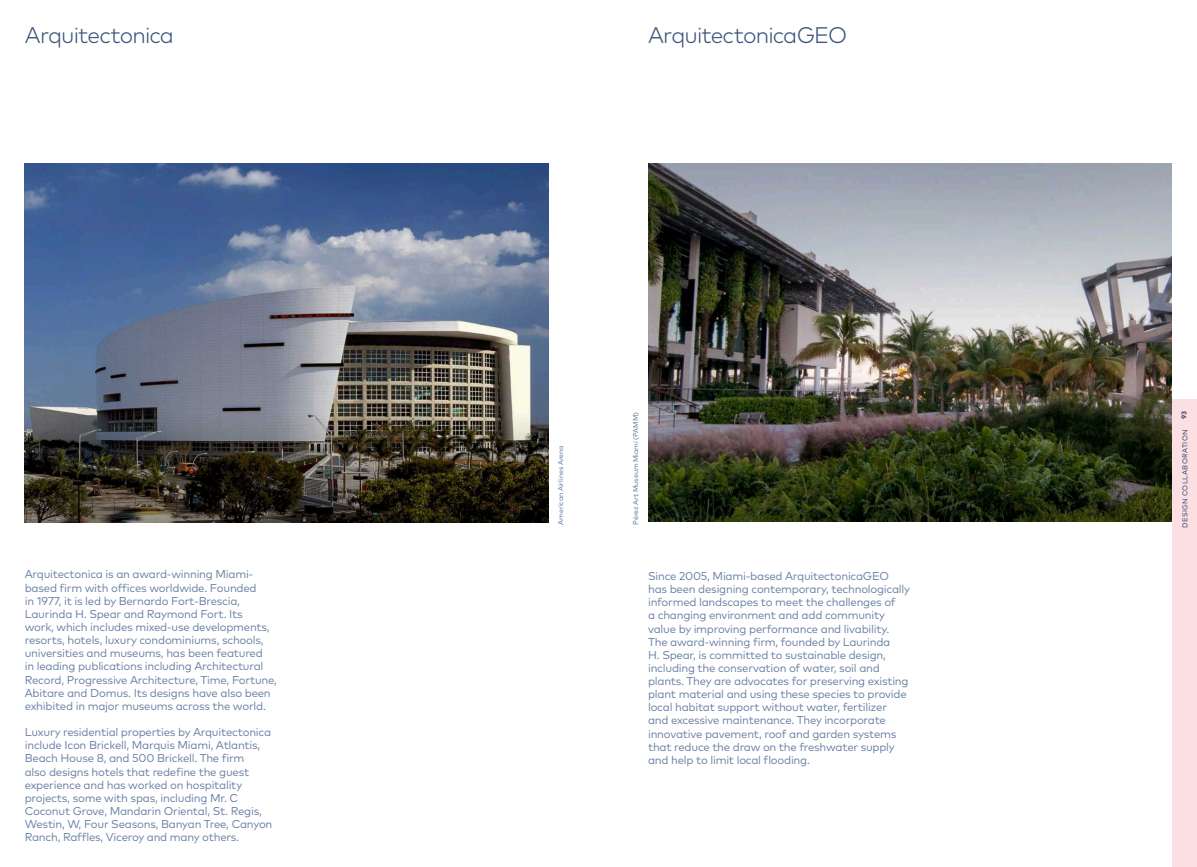
<style>
.page{position:relative;width:1197px;height:867px;background:#fff}
.page>*{position:absolute;margin:0;border:0;box-sizing:border-box;transform-origin:0 0}
.t1{font:300 22.57px "Mark Pro";letter-spacing:-.04em;color:#39547c}
.t2{font:11.38px/13.1px "Mark Pro";letter-spacing:-.02em;color:#677fa3}
.t3{font:7px "Mark Pro";letter-spacing:-.005em;color:#677fa3}
.t4{font:7px "Mark Pro";letter-spacing:.045em;color:#39547c}
.t5{font:700 7px "Mark Pro";color:#39547c}
</style>
<div class="page">
<div style="left:1172px;top:399px;width:25px;height:467px;background:#fcdfe3"></div>
<img style="left:25px;top:163px;width:524px;height:360px">
<img style="left:648px;top:163px;width:524px;height:358px">
<h1 class="t1" style="left:25px;top:18px;width:151px">Arquitectonica</h1>
<h1 class="t1" style="left:648px;top:18px;width:201px">ArquitectonicaGEO</h1>
<p class="t2" style="left:25px;top:566px;width:254px">Arquitectonica is an award-winning Miami&shy;based firm with offices worldwide. Founded<br>in 1977, it is led by Bernardo Fort-Brescia, Laurinda H. Spear and Raymond Fort. Its<br>work, which includes mixed-use developments, resorts, hotels, luxury condominiums, schools, universities and museums, has been featured<br>in leading publications including Architectural Record, Progressive Architecture, Time, Fortune, Abitare and Domus. Its designs have also been exhibited in major museums across the world.</p>
<p class="t2" style="left:25px;top:724px;width:249px">Luxury residential properties by Arquitectonica include Icon Brickell, Marquis Miami, Atlantis, Beach House 8, and 500 Brickell. The firm<br>also designs hotels that redefine the guest experience and has worked on hospitality projects, some with spas, including Mr. C Coconut Grove, Mandarin Oriental, St. Regis, Westin, W, Four Seasons, Banyan Tree, Canyon Ranch, Raffles, Viceroy and many others.</p>
<p class="t3" style="left:555px;top:524px;width:81px;rotate:-90deg">American Airlines Arena</p>
<p class="t3" style="left:630px;top:524px;width:114px;rotate:-90deg">Pérez Art Museum Miami (PAMM)</p>
<p class="t2" style="left:648px;top:568px;width:264px">Since 2005, Miami-based ArquitectonicaGEO has been designing contemporary, technologically informed landscapes to meet the challenges of<br>a changing environment and add community value by improving performance and livability.<br>The award-winning firm, founded by Laurinda<br>H. Spear, is committed to sustainable design, including the conservation of water, soil and plants. They are advocates for preserving existing plant material and using these species to provide local habitat support without water, fertilizer and excessive maintenance. They incorporate innovative pavement, roof and garden systems that reduce the draw on the freshwater supply and help to limit local flooding.</p>
<p class="t5" style="left:1179px;top:419px;width:10px;rotate:-90deg">93</p>
<p class="t4" style="left:1180px;top:528px;width:100px;rotate:-90deg">DESIGN COLLABORATION</p>
</div>
